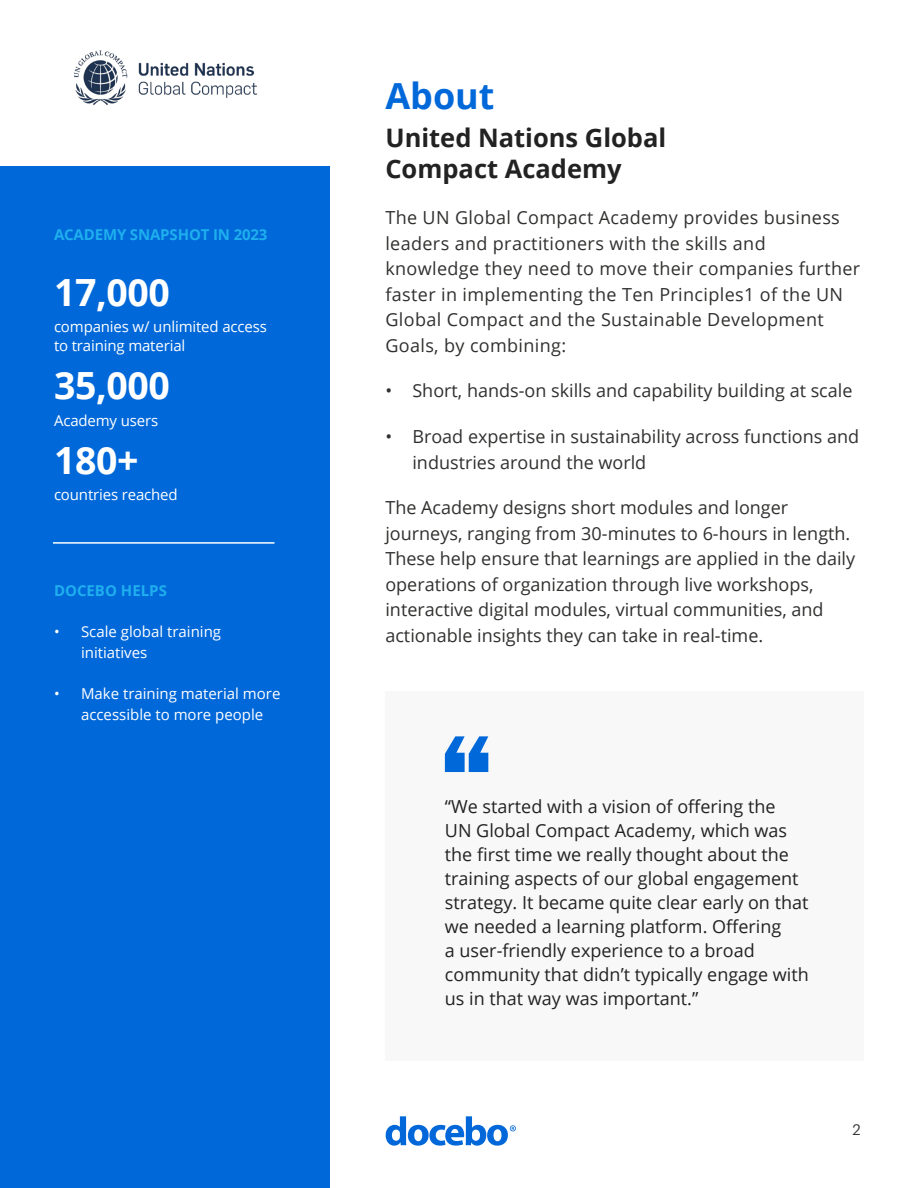
<style>
.page{position:relative;width:918px;height:1188px;background:#fff}
.page>*{position:absolute;margin:0;border:0;box-sizing:border-box;transform-origin:0 0}
.t1{font:700 37.5px "Open Sans";letter-spacing:-.01em;color:#fff}
.t2{font:700 36px "Open Sans";color:#0068d9}
.t3{font:700 25.5px/31.5px "Open Sans";color:#222}
.t4{font:18px/25.5px "Open Sans";color:#30302f}
.t5{font:18px/24px "Open Sans";color:#222}
.t6{font:18px/25.5px "Open Sans";letter-spacing:.02em;color:#30302f}
.t7{font:15px/21px "Open Sans";color:#fff}
.t8{font:700 15px "Open Sans";letter-spacing:-.01em;color:#1fafee}
.t9{font:15px "Graphik";color:#36383a}
</style>
<div class="page">
<div style="left:0;top:0;width:330px;height:1188px;background:#0068d9"></div>
<div style="left:0;top:0;width:330px;height:165px;background:#fff"></div>
<img style="left:74px;top:50px;width:183px;height:55px">
<hr style="left:53px;top:542px;width:221px;height:2px;background:#fff">
<div style="left:386px;top:691px;width:478px;height:370px;background:#f8f8f8"></div>
<svg style="left:445px;top:736px;width:43px;height:36px"></svg>
<svg style="left:386px;top:1116px;width:130px;height:30px"></svg>
<p class="t8" style="left:54px;top:224px;width:215px">ACADEMY SNAPSHOT IN 2023</p>
<h1 class="t1" style="left:54px;top:266px;width:118px">17,000</h1>
<p class="t7" style="left:54px;top:316px;width:214px;line-height:19.5px">companies w/ unlimited access to training material</p>
<h1 class="t1" style="left:54px;top:359px;width:118px">35,000</h1>
<p class="t7" style="left:54px;top:409px;width:106px">Academy users</p>
<h1 class="t1" style="left:54px;top:434px;width:86px">180+</h1>
<p class="t7" style="left:54px;top:484px;width:125px">countries reached</p>
<p class="t8" style="left:54px;top:580px;width:114px">DOCEBO HELPS</p>
<p class="t7" style="left:81px;top:621px;width:142px;text-indent:-27px">• Scale global training initiatives</p>
<p class="t7" style="left:81px;top:683px;width:201px;text-indent:-27px">• Make training material more accessible to more people</p>
<h2 class="t2" style="left:385px;top:70px;width:111px">About</h2>
<h3 class="t3" style="left:385px;top:121px;width:282px">United Nations Global<br>Compact Academy</h3>
<p class="t6" style="left:385px;top:204px;width:476px">The UN Global Compact Academy provides business leaders and practitioners with the skills and knowledge they need to move their companies further faster in implementing the Ten Principles1 of the UN Global Compact and the Sustainable Development Goals, by combining:</p>
<p class="t4" style="left:385px;top:378px;width:469px">• Short, hands-on skills and capability building at scale</p>
<p class="t4" style="left:412px;top:423px;width:448px;text-indent:-27px">• Broad expertise in sustainability across functions and industries around the world</p>
<p class="t4" style="left:385px;top:495px;width:471px">The Academy designs short modules and longer journeys, ranging from 30-minutes to 6-hours in length.<br>These help ensure that learnings are applied in the daily operations of organization through live workshops, interactive digital modules, virtual communities, and actionable insights they can take in real-time.</p>
<p class="t5" style="left:445px;top:794px;width:365px">“We started with a vision of offering the<br>UN Global Compact Academy, which was the first time we really thought about the training aspects of our global engagement strategy. It became quite clear early on that we needed a learning platform. Offering<br>a user-friendly experience to a broad community that didn’t typically engage with us in that way was important.”</p>
<p class="t9" style="left:853px;top:1118px;width:10px">2</p>
</div>
